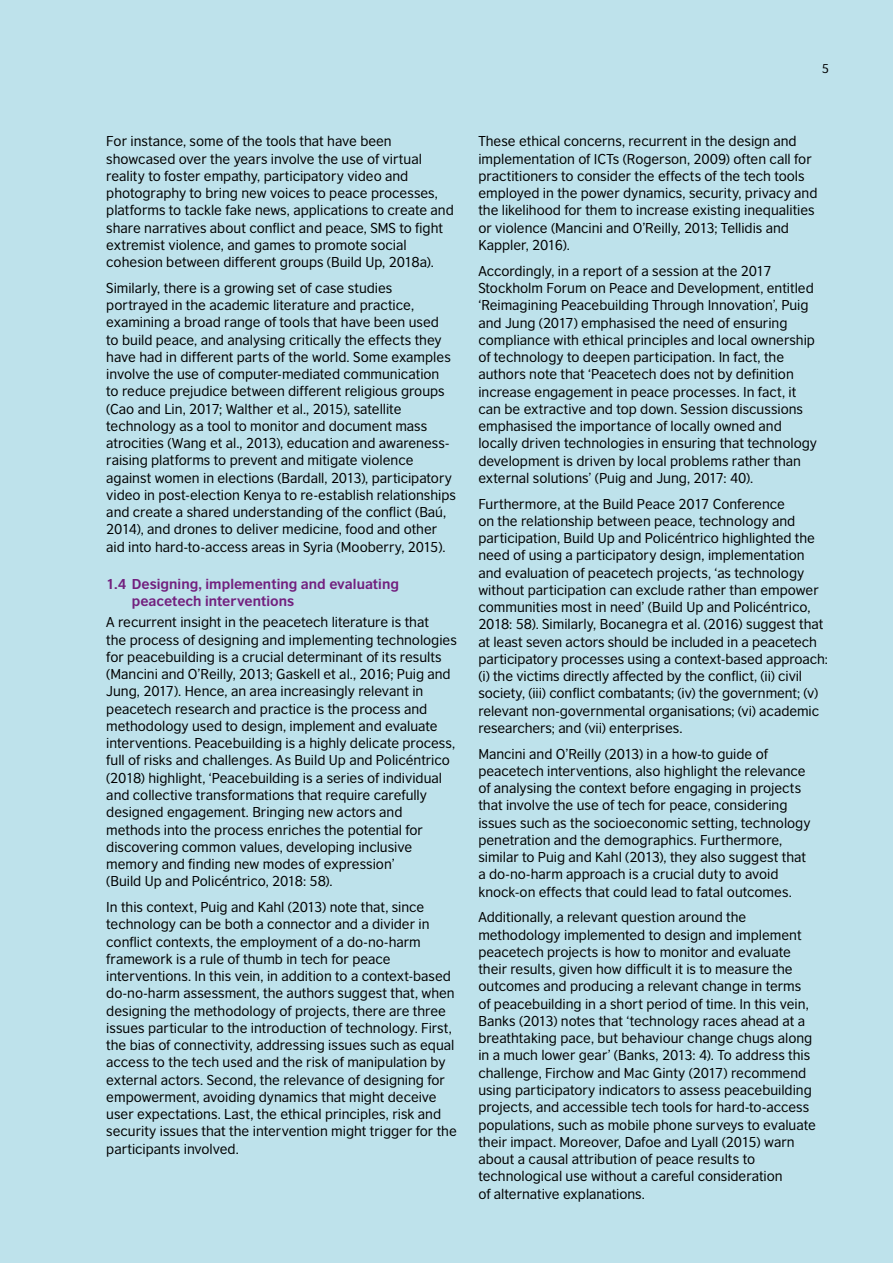
<style>
.page{position:relative;width:893px;height:1263px;background:#bee2eb}
.page>*{position:absolute;margin:0;border:0;box-sizing:border-box;transform-origin:0 0}
.t1{font:13.5px/17.2px "British Council Sans";color:#000}
.t2{font:700 13.5px/16.5px "British Council Sans";color:#72207e}
.t3{font:12px "British Council Sans";color:#000}
</style>
<div class="page">
<p class="t3" style="left:822px;top:58px;width:9px">5</p>
<p class="t1" style="left:106px;top:131px;width:349px">For instance, some of the tools that have been showcased over the years involve the use of virtual reality to foster empathy, participatory video and photography to bring new voices to peace processes, platforms to tackle fake news, applications to create and share narratives about conflict and peace, SMS to fight extremist violence, and games to promote social cohesion between different groups (Build Up, 2018a).</p>
<p class="t1" style="left:106px;top:278px;width:351px">Similarly, there is a growing set of case studies portrayed in the academic literature and practice, examining a broad range of tools that have been used<br>to build peace, and analysing critically the effects they have had in different parts of the world. Some examples involve the use of computer-mediated communication<br>to reduce prejudice between different religious groups (Cao and Lin, 2017; Walther et al., 2015), satellite technology as a tool to monitor and document mass atrocities (Wang et al., 2013), education and awareness&shy;raising platforms to prevent and mitigate violence against women in elections (Bardall, 2013), participatory video in post-election Kenya to re-establish relationships and create a shared understanding of the conflict (Baú, 2014), and drones to deliver medicine, food and other aid into hard-to-access areas in Syria (Mooberry, 2015).</p>
<p class="t2" style="left:132px;top:575px;width:269px;text-indent:-26px">1.4 Designing, implementing and evaluating peacetech interventions</p>
<p class="t1" style="left:106px;top:613px;width:352px">A recurrent insight in the peacetech literature is that<br>the process of designing and implementing technologies for peacebuilding is a crucial determinant of its results (Mancini and O’Reilly, 2013; Gaskell et al., 2016; Puig and Jung, 2017). Hence, an area increasingly relevant in peacetech research and practice is the process and methodology used to design, implement and evaluate interventions. Peacebuilding is a highly delicate process, full of risks and challenges. As Build Up and Policéntrico (2018) highlight, ‘Peacebuilding is a series of individual and collective transformations that require carefully designed engagement. Bringing new actors and methods into the process enriches the potential for discovering common values, developing inclusive memory and finding new modes of expression’<br>(Build Up and Policéntrico, 2018: 58).</p>
<p class="t1" style="left:106px;top:897px;width:352px">In this context, Puig and Kahl (2013) note that, since technology can be both a connector and a divider in conflict contexts, the employment of a do-no-harm framework is a rule of thumb in tech for peace interventions. In this vein, in addition to a context-based do-no-harm assessment, the authors suggest that, when designing the methodology of projects, there are three issues particular to the introduction of technology. First, the bias of connectivity, addressing issues such as equal access to the tech used and the risk of manipulation by external actors. Second, the relevance of designing for empowerment, avoiding dynamics that might deceive user expectations. Last, the ethical principles, risk and security issues that the intervention might trigger for the participants involved.</p>
<p class="t1" style="left:478px;top:132px;width:341px">These ethical concerns, recurrent in the design and implementation of ICTs (Rogerson, 2009) often call for practitioners to consider the effects of the tech tools employed in the power dynamics, security, privacy and the likelihood for them to increase existing inequalities or violence (Mancini and O’Reilly, 2013; Tellidis and Kappler, 2016).</p>
<p class="t1" style="left:478px;top:261px;width:340px">Accordingly, in a report of a session at the 2017<br>Stockholm Forum on Peace and Development, entitled ‘Reimagining Peacebuilding Through Innovation’, Puig and Jung (2017) emphasised the need of ensuring compliance with ethical principles and local ownership of technology to deepen participation. In fact, the authors note that ‘Peacetech does not by definition increase engagement in peace processes. In fact, it can be extractive and top down. Session discussions emphasised the importance of locally owned and locally driven technologies in ensuring that technology development is driven by local problems rather than external solutions’ (Puig and Jung, 2017: 40).</p>
<p class="t1" style="left:478px;top:494px;width:351px">Furthermore, at the Build Peace 2017 Conference<br>on the relationship between peace, technology and participation, Build Up and Policéntrico highlighted the need of using a participatory design, implementation and evaluation of peacetech projects, ‘as technology without participation can exclude rather than empower communities most in need’ (Build Up and Policéntrico, 2018: 58). Similarly, Bocanegra et al. (2016) suggest that at least seven actors should be included in a peacetech participatory processes using a context-based approach: (i) the victims directly affected by the conflict, (ii) civil society, (iii) conflict combatants; (iv) the government; (v) relevant non-governmental organisations; (vi) academic researchers; and (vii) enterprises.</p>
<p class="t1" style="left:478px;top:744px;width:334px">Mancini and O’Reilly (2013) in a how-to guide of peacetech interventions, also highlight the relevance of analysing the context before engaging in projects that involve the use of tech for peace, considering issues such as the socioeconomic setting, technology penetration and the demographics. Furthermore, similar to Puig and Kahl (2013), they also suggest that a do-no-harm approach is a crucial duty to avoid knock-on effects that could lead to fatal outcomes.</p>
<p class="t1" style="left:478px;top:908px;width:339px">Additionally, a relevant question around the methodology implemented to design and implement peacetech projects is how to monitor and evaluate their results, given how difficult it is to measure the outcomes and producing a relevant change in terms of peacebuilding in a short period of time. In this vein, Banks (2013) notes that ‘technology races ahead at a breathtaking pace, but behaviour change chugs along in a much lower gear’ (Banks, 2013: 4). To address this challenge, Firchow and Mac Ginty (2017) recommend using participatory indicators to assess peacebuilding projects, and accessible tech tools for hard-to-access populations, such as mobile phone surveys to evaluate their impact. Moreover, Dafoe and Lyall (2015) warn about a causal attribution of peace results to technological use without a careful consideration<br>of alternative explanations.</p>
</div>
